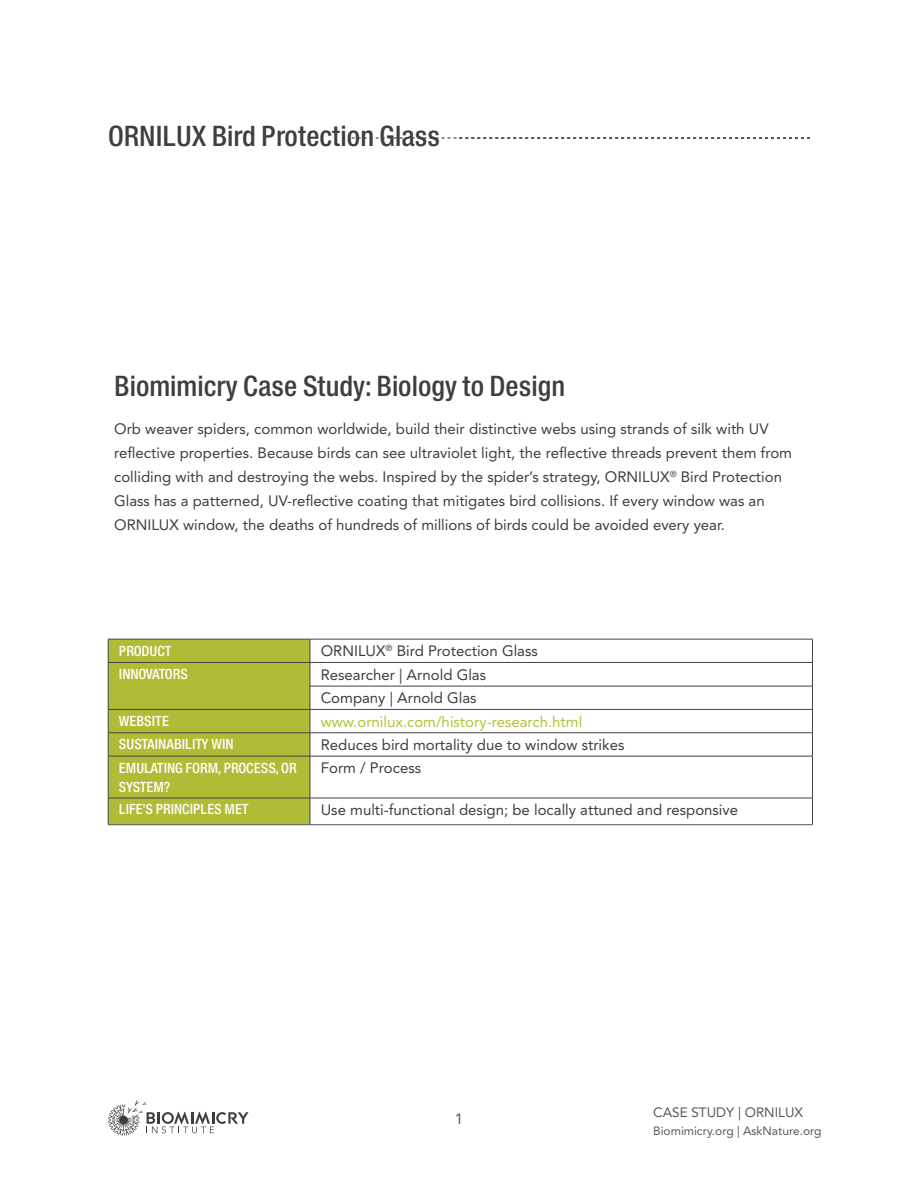
<style>
.page{position:relative;width:918px;height:1188px;background:#fff}
.page>*{position:absolute;margin:0;border:0;box-sizing:border-box;transform-origin:0 0}
.Page_Title{font:27px "Europa Gro Nr 2 SB Med Con";color:#3e3e3f}
.Body{font:15px/24px "Avenir LT Std";color:#3e3e3f}
.Body-2{font:15px "Avenir LT Std";color:#b6c137}
.subheading_white{font:15px "Avenir LT Std";color:#565557}
.subheading_white-2{font:13.5px/19.5px "Europa Gro Nr 2 SB Med Con";color:#fff}
.t1{font:13.5px "Avenir LT Std";color:#57585a}
.subheading_white-3{font:13.5px "Europa Gro Nr 2 SB Med Con";letter-spacing:-.02em;color:#fff}
.t2{font:12px "Avenir LT Std";color:#57585a}
</style>
<div class="page">
<svg style="left:108px;top:1100px;width:141px;height:36px"></svg>
<svg style="left:352px;top:138px;width:458px;height:1px"></svg>
<hr style="left:310px;top:686px;width:503px;height:1px;background:#434244">
<hr style="left:310px;top:709px;width:503px;height:1px;background:#434244">
<hr style="left:310px;top:733px;width:503px;height:1px;background:#434244">
<hr style="left:310px;top:756px;width:503px;height:1px;background:#434244">
<hr style="left:812px;top:756px;width:1px;height:42px;background:#434244">
<hr style="left:310px;top:798px;width:503px;height:1px;background:#434244">
<svg style="left:812px;top:798px;width:1px;height:26px"></svg>
<hr style="left:310px;top:824px;width:503px;height:1px;background:#565557">
<div style="left:108px;top:640px;width:203px;height:185px;background:#b0bb36"></div>
<svg style="left:812px;top:640px;width:1px;height:116px"></svg>
<hr style="left:108px;top:662px;width:202px;height:1px;background:#434244">
<hr style="left:310px;top:662px;width:503px;height:1px;background:#434244">
<hr style="left:108px;top:639px;width:202px;height:1px;background:#434244">
<hr style="left:310px;top:639px;width:503px;height:1px;background:#434244">
<p class="Page_Title" style="left:108px;top:121px;width:334px">ORNILUX Bird Protection Glass</p>
<p class="Page_Title" style="left:114px;top:370px;width:453px">Biomimicry Case Study: Biology to Design</p>
<p class="Body" style="left:114px;top:417px;width:679px">Orb weaver spiders, common worldwide, build their distinctive webs using strands of silk with UV reflective properties. Because birds can see ultraviolet light, the reflective threads prevent them from colliding with and destroying the webs. I nspired by the spider’s strategy, ORNI LUX<sup>®</sup> Bird Protection Glass has a patterned, UV-reflective coating that mitigates bird collisions. If every window was an ORNI LUX window, the deaths of hundreds of millions of birds could be avoided every year.</p>
<p class="subheading_white-2" style="left:119px;top:641px;width:54px">PRODUCT</p>
<p class="Body" style="left:321px;top:639px;width:219px">ORNI LUX<sup>®</sup> Bird Protection Glass</p>
<p class="subheading_white-3" style="left:119px;top:666px;width:71px">INNOVATORS</p>
<p class="Body" style="left:321px;top:663px;width:167px">Researcher | Arnold Glas</p>
<p class="Body" style="left:321px;top:686px;width:157px">Company | Arnold Glas</p>
<p class="subheading_white-2" style="left:119px;top:711px;width:52px">WEBSITE</p>
<p class="Body-2" style="left:321px;top:713px;width:263px">www.ornilux.com/history-research.html</p>
<p class="subheading_white-2" style="left:119px;top:734px;width:116px">SUSTAINABILITY WIN</p>
<p class="Body" style="left:321px;top:733px;width:305px">Reduces bird mortality due to window strikes</p>
<p class="subheading_white-2" style="left:119px;top:758px;width:179px">EMULATING FORM, PROCESS, OR<br>SYSTEM?</p>
<p class="Body" style="left:321px;top:756px;width:102px">Form / Process</p>
<p class="subheading_white-2" style="left:119px;top:800px;width:131px">LIFE’S PRINCIPLES MET</p>
<p class="Body" style="left:321px;top:798px;width:419px">Use multi-functional design; be locally attuned and responsive</p>
<p class="subheading_white" style="left:455px;top:1110px;width:10px">1</p>
<p class="t1" style="left:653px;top:1105px;width:151px">CASE STUDY | ORNILUX</p>
<p class="t2" style="left:653px;top:1123px;width:170px">Biomimicry.org | AskNature.org</p>
</div>
